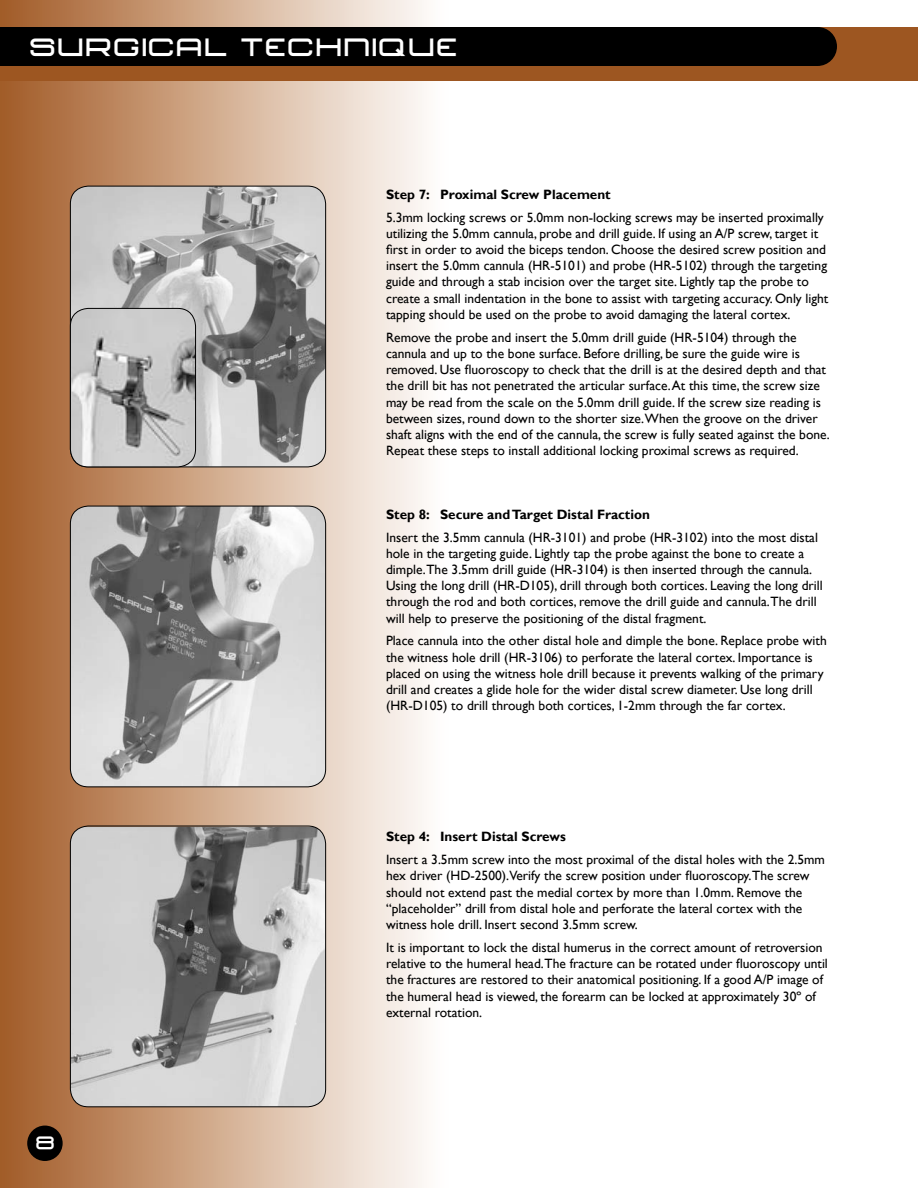
<style>
.page{position:relative;width:918px;height:1188px;background:#fff}
.page>*{position:absolute;margin:0;border:0;box-sizing:border-box;transform-origin:0 0}
.t1{font:22.5px "font 524555 6";letter-spacing:-.005em;color:#fff}
.t2{font:16.5px "font 524555 6";color:#fff}
.t3{font:13.5px/16.2px "Gill Sans";color:#000}
.t4{font:700 13.5px "Gill Sans";color:#000}
</style>
<div class="page">
<div style="left:0;top:0;width:450px;height:1188px;background:linear-gradient(to right,#a45c27,#fff)"></div>
<div style="left:0;top:27px;width:918px;height:54px;background:#9d5621"></div>
<img style="left:70px;top:186px;width:256px;height:281px">
<img style="left:70px;top:506px;width:256px;height:281px">
<div style="left:70px;top:506px;width:256px;height:281px;border:1px solid #000;border-radius:18px"></div>
<img style="left:70px;top:827px;width:256px;height:280px">
<div style="left:70px;top:826px;width:256px;height:281px;border:1px solid #000;border-radius:18px"></div>
<img style="left:70px;top:308px;width:126px;height:159px">
<div style="left:70px;top:308px;width:126px;height:159px;border:1px solid #000;border-radius:18px"></div>
<div style="left:27px;top:1126px;width:36px;height:35px;background:#000;border-radius:50%"></div>
<div style="left:0;top:27px;width:818px;height:39px;background:#000"></div>
<div style="left:798px;top:27px;width:39px;height:39px;background:#000;border-radius:50%"></div>
<h1 class="t1" style="left:27px;top:35px;width:431px">SURGICAL TECHNIQUE</h1>
<p class="t4" style="left:386px;top:186px;width:226px">Step 7: Proximal Screw Placement</p>
<p class="t3" style="left:386px;top:209px;width:444px">5.3mm locking screws or 5.0mm non-locking screws may be inserted proximally utilizing the 5.0mm cannula, probe and drill guide. If using an A/P screw, target it first in order to avoid the biceps tendon. Choose the desired screw position and insert the 5.0mm cannula (HR-5101) and probe (HR-5102) through the targeting guide and through a stab incision over the target site. Lightly tap the probe to create a small indentation in the bone to assist with targeting accuracy. Only light tapping should be used on the probe to avoid damaging the lateral cortex.</p>
<p class="t3" style="left:386px;top:329px;width:445px">Remove the probe and insert the 5.0mm drill guide (HR-5104) through the cannula and up to the bone surface. Before drilling, be sure the guide wire is removed. Use fluoroscopy to check that the drill is at the desired depth and that the drill bit has not penetrated the articular surface. At this time, the screw size may be read from the scale on the 5.0mm drill guide. If the screw size reading is between sizes, round down to the shorter size.When the groove on the driver shaft aligns with the end of the cannula, the screw is fully seated against the bone.<br>Repeat these steps to install additional locking proximal screws as required.</p>
<p class="t4" style="left:386px;top:506px;width:265px">Step 8: Secure and Target Distal Fraction</p>
<p class="t3" style="left:386px;top:529px;width:438px">Insert the 3.5mm cannula (HR-3101) and probe (HR-3102) into the most distal hole in the targeting guide. Lightly tap the probe against the bone to create a dimple.The 3.5mm drill guide (HR-3104) is then inserted through the cannula.<br>Using the long drill (HR-D105), drill through both cortices. Leaving the long drill through the rod and both cortices, remove the drill guide and cannula.The drill will help to preserve the positioning of the distal fragment.</p>
<p class="t3" style="left:386px;top:633px;width:442px">Place cannula into the other distal hole and dimple the bone. Replace probe with the witness hole drill (HR-3106) to perforate the lateral cortex. Importance is placed on using the witness hole drill because it prevents walking of the primary drill and creates a glide hole for the wider distal screw diameter. Use long drill (HR-D105) to drill through both cortices, 1-2mm through the far cortex.</p>
<p class="t2" style="left:34px;top:1134px;width:22px">8</p>
<p class="t4" style="left:386px;top:829px;width:181px">Step 4: Insert Distal Screws</p>
<p class="t3" style="left:386px;top:851px;width:440px">Insert a 3.5mm screw into the most proximal of the distal holes with the 2.5mm hex driver (HD-2500).Verify the screw position under fluoroscopy.The screw should not extend past the medial cortex by more than 1.0mm. Remove the “placeholder” drill from distal hole and perforate the lateral cortex with the witness hole drill. Insert second 3.5mm screw.</p>
<p class="t3" style="left:386px;top:939px;width:443px">It is important to lock the distal humerus in the correct amount of retroversion relative to the humeral head.The fracture can be rotated under fluoroscopy until the fractures are restored to their anatomical positioning. If a good A/P image of the humeral head is viewed, the forearm can be locked at approximately 30º of external rotation.</p>
</div>
